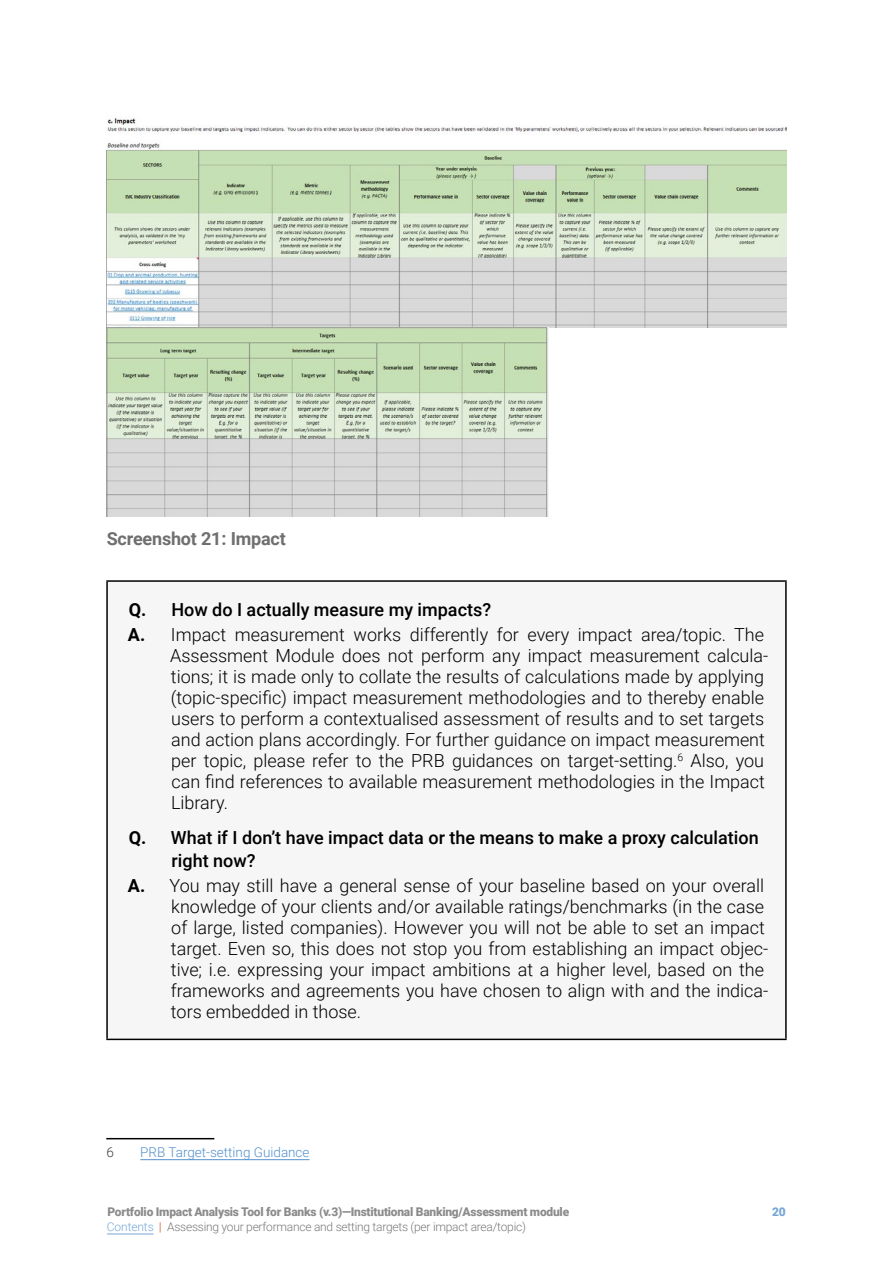
<style>
.page{position:relative;width:893px;height:1263px;background:#fff}
.page>*{position:absolute;margin:0;border:0;box-sizing:border-box;transform-origin:0 0}
.t1{font:300 18px/21px "Roboto";color:#000}
.t2{font:500 18px/22.5px "Roboto";color:#000}
.t3{font:700 18px "Roboto";letter-spacing:-.01em;color:#706f6f}
.t4{font:300 13.5px "Roboto";color:#5390cd}
.t5{font:300 13.5px "Roboto";color:#3c3c3b}
.t6{font:900 12px "Roboto";letter-spacing:-.02em;color:#706f6f}
.t7{font:300 12px "Roboto";letter-spacing:-.02em;color:#575756}
.t8{font:900 12px "Roboto";color:#5390cd}
.s1{font-weight:700}
.s2{font-weight:500}
.s3{color:#5390cd}
.s4{font-weight:700;color:#de6941}
</style>
<div class="page">
<hr style="left:107px;top:1234px;width:47px;height:1px;background:#5390cd">
<img style="left:106px;top:118px;width:681px;height:210px">
<img style="left:106px;top:328px;width:442px;height:188px">
<div style="left:107px;top:581px;width:679px;height:458px;background:#f6f6f6"></div>
<hr style="left:106px;top:580px;width:681px;height:2px;background:#000">
<hr style="left:106px;top:582px;width:2px;height:457px;background:#000">
<hr style="left:785px;top:582px;width:2px;height:457px;background:#000">
<hr style="left:106px;top:1039px;width:681px;height:1px;background:#000">
<hr style="left:106px;top:1138px;width:108px;height:1px;background:#000">
<hr style="left:140px;top:1159px;width:170px;height:1px;background:#5390cd">
<p class="t3" style="left:107px;top:525px;width:181px">Screenshot 21: Impact</p>
<p class="t1" style="left:128px;top:596px;width:638px;line-height:25.2px"><span class="s1">Q.</span> <span class="s2">How do I actually measure my impacts?<br></span><span class="s1">A.</span> Impact measurement works differently for every impact area/topic. The</p>
<p class="t1" style="left:170px;top:644px;width:600px">Assessment Module does not perform any impact measurement calcula&shy;tions; it is made only to collate the results of calculations made by applying (topic-specific) impact measurement methodologies and to thereby enable users to perform a contextualised assessment of results and to set targets and action plans accordingly. For further guidance on impact measurement per topic, please refer to the PRB guidances on target-setting.<sup>6</sup> Also, you can find references to available measurement methodologies in the Impact Library.</p>
<p class="t2" style="left:172px;top:826px;width:589px;text-indent:-43px"><span class="s1">Q.</span> What if I don’t have impact data or the means to make a proxy calculation right now?</p>
<p class="t1" style="left:171px;top:874px;width:599px;text-indent:-43px"><span class="s1">A.</span> You may still have a general sense of your baseline based on your overall knowledge of your clients and/or available ratings/benchmarks (in the case of large, listed companies). However you will not be able to set an impact target. Even so, this does not stop you from establishing an impact objec&shy;tive; i.e. expressing your impact ambitions at a higher level, based on the frameworks and agreements you have chosen to align with and the indica&shy;tors embedded in those.</p>
<p class="t5" style="left:107px;top:1142px;width:9px">6</p>
<p class="t4" style="left:140px;top:1142px;width:171px">PRB Target-setting Guidance</p>
<p class="t6" style="left:107px;top:1203px;width:463px">Portfolio Impact Analysis Tool for Banks (v.3)—Institutional Banking/Assessment module</p>
<p class="t8" style="left:772px;top:1203px;width:15px">20</p>
<p class="t7" style="left:107px;top:1218px;width:421px"><span class="s3">Contents</span> <span class="s4">|</span> Assessing your performance and setting targets (per impact area/topic)</p>
</div>
